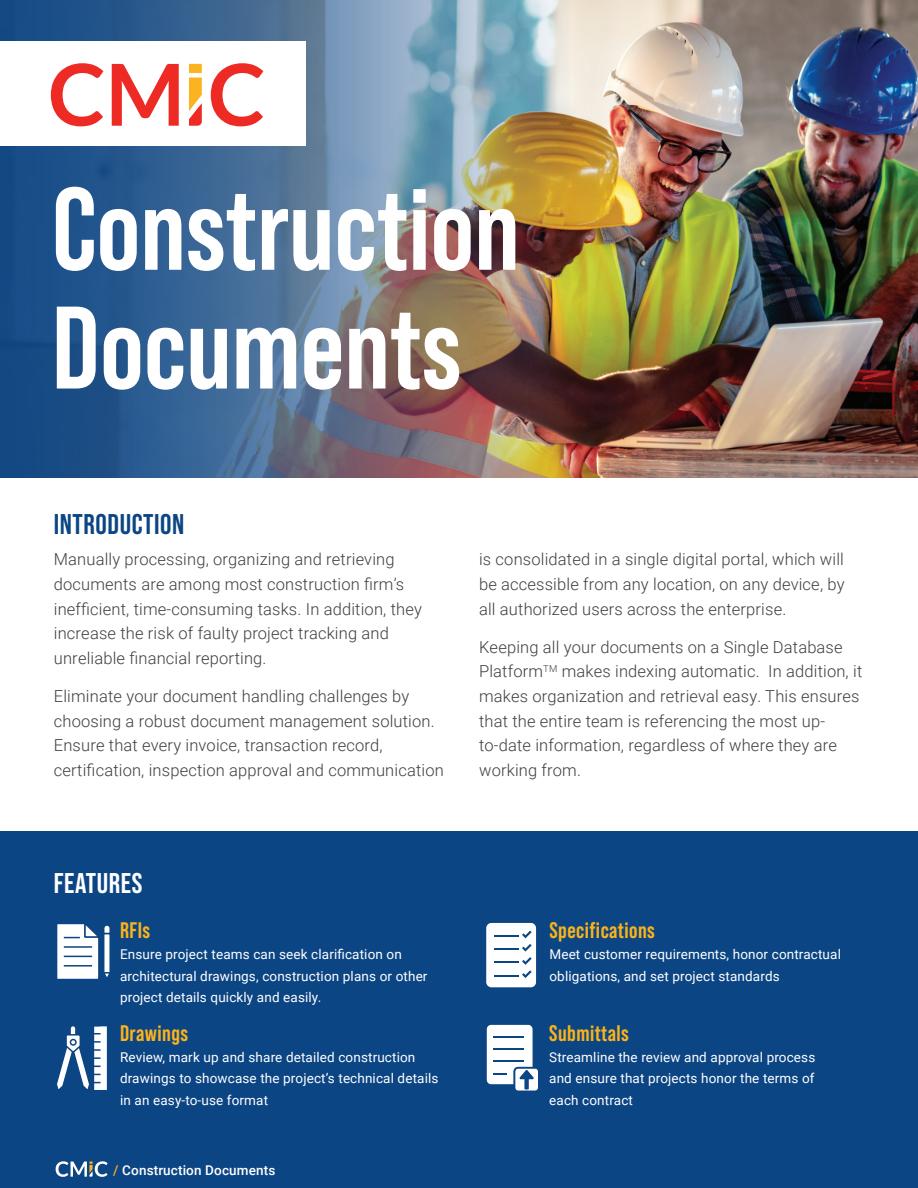
<style>
.page{position:relative;width:918px;height:1188px;background:#fff}
.page>*{position:absolute;margin:0;border:0;box-sizing:border-box;transform-origin:0 0}
.t1{font:700 117px/118.8px "Bebas Neue Pro";color:#fff}
.t2{font:700 28.5px "Bebas Neue Pro";letter-spacing:.02em;color:#0c4584}
.t3{font:700 28.5px "Bebas Neue Pro";letter-spacing:.02em;color:#fff}
.t4{font:700 22.5px "Bebas Neue Pro";letter-spacing:.02em;color:#fbb31b}
.t5{font:300 16.5px/24.6px "Roboto";letter-spacing:.01em;color:#3e3e3f}
.t6{font:13.5px/21.6px "Roboto";letter-spacing:.01em;color:#fff}
.t7{font:500 13.5px "Roboto";letter-spacing:.01em;color:#fff}
.s1{color:#fbb31b}
</style>
<div class="page">
<img style="left:570px;top:0;width:348px;height:477px">
<img style="left:0;top:0;width:570px;height:477px">
<div style="left:0;top:831px;width:918px;height:357px;background:#0c4584"></div>
<div style="left:486px;top:922px;width:51px;height:66px;background:#fff;border-radius:6px"></div>
<div style="left:485px;top:922px;width:52px;height:67px;border:1px solid #0c4584;border-radius:6px"></div>
<hr style="left:494px;top:935px;width:25px;height:2px;background:#0c4584">
<svg style="left:522px;top:931px;width:10px;height:7px"></svg>
<svg style="left:494px;top:944px;width:38px;height:34px"></svg>
<div style="left:514px;top:1068px;width:25px;height:24px;background:#fff;border-radius:4px"></div>
<div style="left:514px;top:1067px;width:26px;height:25px;border:2px solid #0c4584;border-radius:4px"></div>
<svg style="left:486px;top:1024px;width:49px;height:65px"></svg>
<div style="left:0;top:41px;width:306px;height:105px;background:#fff"></div>
<svg style="left:51px;top:63px;width:52px;height:63px"></svg>
<svg style="left:112px;top:64px;width:67px;height:62px"></svg>
<svg style="left:211px;top:63px;width:52px;height:63px"></svg>
<svg style="left:189px;top:64px;width:13px;height:62px"></svg>
<svg style="left:56px;top:1161px;width:52px;height:16px"></svg>
<div style="left:93px;top:1025px;width:15px;height:66px;background:#fff;border:2px solid #0c4584"></div>
<svg style="left:57px;top:1025px;width:44px;height:66px"></svg>
<svg style="left:57px;top:924px;width:53px;height:55px"></svg>
<h1 class="t1" style="left:52px;top:168px;width:469px">Construction<br>Documents</h1>
<h2 class="t2" style="left:54px;top:507px;width:132px">INTRODUCTION</h2>
<p class="t5" style="left:54px;top:547px;width:370px">Manually processing, organizing and retrieving documents are among most construction firm’s inefficient, time-consuming tasks. In addition, they increase the risk of faulty project tracking and unreliable financial reporting.</p>
<p class="t5" style="left:54px;top:683px;width:391px">Eliminate your document handling challenges by choosing a robust document management solution.<br>Ensure that every invoice, transaction record, certification, inspection approval and communication</p>
<p class="t5" style="left:479px;top:547px;width:367px;text-align:justify">is consolidated in a single digital portal, which will be accessible from any location, on any device, by all authorized users across the enterprise.</p>
<p class="t5" style="left:479px;top:634px;width:385px">Keeping all your documents on a Single Database Platform<sup>TM</sup> makes indexing automatic. In addition, it makes organization and retrieval easy. This ensures that the entire team is referencing the most up&shy;to-date information, regardless of where they are working from.</p>
<h2 class="t3" style="left:54px;top:867px;width:90px">FEATURES</h2>
<h3 class="t4" style="left:120px;top:918px;width:32px">RFIs</h3>
<p class="t6" style="left:120px;top:943px;width:309px">Ensure project teams can seek clarification on architectural drawings, construction plans or other project details quickly and easily.</p>
<h3 class="t4" style="left:120px;top:1020px;width:70px">Drawings</h3>
<p class="t6" style="left:120px;top:1045px;width:320px">Review, mark up and share detailed construction drawings to showcase the project’s technical details in an easy-to-use format</p>
<p class="t7" style="left:113px;top:1161px;width:164px"><span class="s1">/</span> Construction Documents</p>
<h3 class="t4" style="left:549px;top:918px;width:107px">Specifications</h3>
<p class="t6" style="left:549px;top:943px;width:293px">Meet customer requirements, honor contractual obligations, and set project standards</p>
<h3 class="t4" style="left:549px;top:1020px;width:81px">Submittals</h3>
<p class="t6" style="left:549px;top:1046px;width:268px;text-align:justify">Streamline the review and approval process and ensure that projects honor the terms of each contract</p>
</div>
